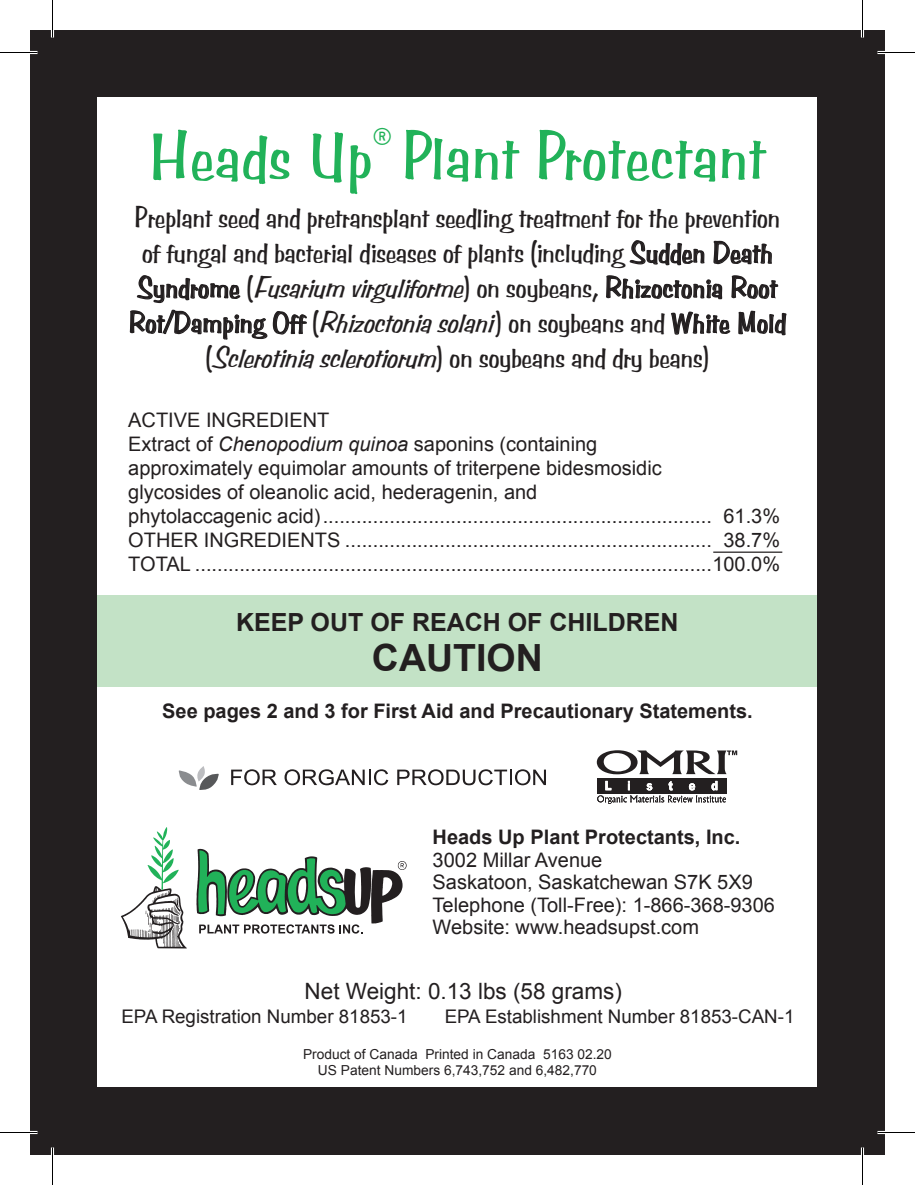
<style>
.page{position:relative;width:915px;height:1185px;background:#fff}
.page>*{position:absolute;margin:0;border:0;box-sizing:border-box;transform-origin:0 0}
.t1{font:67.5px "Benguiat Frisky";color:#21b259}
.t2{font:700 37.5px "Arial";color:#231f20}
.t3{font:29.5px/35px "Benguiat Frisky";letter-spacing:-.02em;color:#231f20;text-align:center}
.t4{font:700 25px "Arial";color:#231f20}
.t5{font:22.5px "Arial";color:#231f20}
.t6{font:20px/24px "Arial";color:#231f20}
.t7{font:700 20px "Arial";color:#231f20}
.t8{font:18.75px "Arial";color:#231f20}
.t9{font:13.75px/16.2px "Arial";color:#231f20;text-align:center}
.s1{font-style:italic}
</style>
<div class="page">
<div style="left:30px;top:30px;width:855px;height:1125px;background:#231f20"></div>
<div style="left:98px;top:98px;width:720px;height:990px;background:#fff"></div>
<div style="left:98px;top:595px;width:720px;height:91px;background:#c3e2c6"></div>
<hr style="left:713px;top:552px;width:69px;height:1px;background:#231f20">
<svg style="left:121px;top:827px;width:66px;height:122px"></svg>
<svg style="left:196px;top:849px;width:211px;height:85px"></svg>
<svg style="left:178px;top:766px;width:41px;height:24px"></svg>
<svg style="left:231px;top:769px;width:46px;height:16px"></svg>
<svg style="left:285px;top:769px;width:103px;height:16px"></svg>
<svg style="left:397px;top:769px;width:149px;height:16px"></svg>
<div style="left:597px;top:778px;width:130px;height:15px;background:#231f20"></div>
<svg style="left:597px;top:781px;width:129px;height:23px"></svg>
<svg style="left:597px;top:750px;width:140px;height:24px"></svg>
<hr style="left:0;top:51px;width:38px;height:3px;background:#fff">
<hr style="left:878px;top:51px;width:37px;height:3px;background:#fff">
<hr style="left:0;top:1131px;width:38px;height:3px;background:#fff">
<hr style="left:878px;top:1131px;width:37px;height:3px;background:#fff">
<hr style="left:51px;top:0;width:3px;height:38px;background:#fff">
<hr style="left:51px;top:1148px;width:3px;height:37px;background:#fff">
<hr style="left:861px;top:0;width:3px;height:38px;background:#fff">
<hr style="left:861px;top:1148px;width:3px;height:37px;background:#fff">
<hr style="left:0;top:52px;width:38px;height:1px;background:#000">
<hr style="left:878px;top:52px;width:37px;height:1px;background:#000">
<hr style="left:0;top:1132px;width:38px;height:1px;background:#000">
<hr style="left:878px;top:1132px;width:37px;height:1px;background:#000">
<hr style="left:52px;top:0;width:1px;height:38px;background:#000">
<hr style="left:52px;top:1148px;width:1px;height:37px;background:#000">
<hr style="left:862px;top:0;width:1px;height:38px;background:#000">
<hr style="left:862px;top:1148px;width:1px;height:37px;background:#000">
<h1 class="t1" style="left:149px;top:115px;width:618px">Heads Up<sup>®</sup> Plant Protectant</h1>
<p class="t3" style="left:129px;top:201px;width:659px">Preplant seed and pretransplant seedling treatment for the prevention of fungal and bacterial diseases of plants (including Sudden Death Syndrome (<span class="s1">Fusariumvirguliforme</span>) on soybeans, Rhizoctonia Root Rot/Damping Off (<span class="s1">Rhizoctoniasolani</span>) on soybeans and White Mold (<span class="s1">Sclerotiniasclerotiorum</span>) o n s o y b e a n s a n d d r y b e a n s )</p>
<p class="t6" style="left:128px;top:408px;width:653px">ACTIVE INGREDIENT<br>Extract of <span class="s1">Chenopodium quinoa</span> saponins (containing<br>approximately equimolar amounts of triterpene bidesmosidic<br>glycosides of oleanolic acid, hederagenin, and<br>phytolaccagenic acid)...................................................................... 61.3% OTHER INGREDIENTS .................................................................. 38.7% TOTAL .............................................................................................100.0%</p>
<p class="t4" style="left:236px;top:605px;width:444px">KEEP OUT OF REACH OF CHILDREN</p>
<h2 class="t2" style="left:372px;top:633px;width:172px">CAUTION</h2>
<p class="t7" style="left:162px;top:697px;width:592px">See pages 2 and 3 for First Aid and Precautionary Statements.</p>
<p class="t7" style="left:433px;top:824px;width:309px">Heads Up Plant Protectants, Inc.</p>
<p class="t6" style="left:433px;top:849px;width:344px;line-height:22.5px">3002 Millar Avenue<br>Saskatoon, Saskatchewan S7K 5X9<br>Telephone (Toll-Free): 1-866-368-9306<br>Website: www.headsupst.com</p>
<p class="t5" style="left:305px;top:976px;width:319px">Net Weight: 0.13 lbs (58 grams)</p>
<p class="t8" style="left:121px;top:1004px;width:288px">EPA Registration Number 81853-1</p>
<p class="t8" style="left:445px;top:1004px;width:351px">EPA Establishment Number 81853-CAN-1</p>
<p class="t9" style="left:303px;top:1046px;width:310px">Product of Canada Printed in Canada 5163 02.20<br>US Patent Numbers 6,743,752 and 6,482,770</p>
</div>
